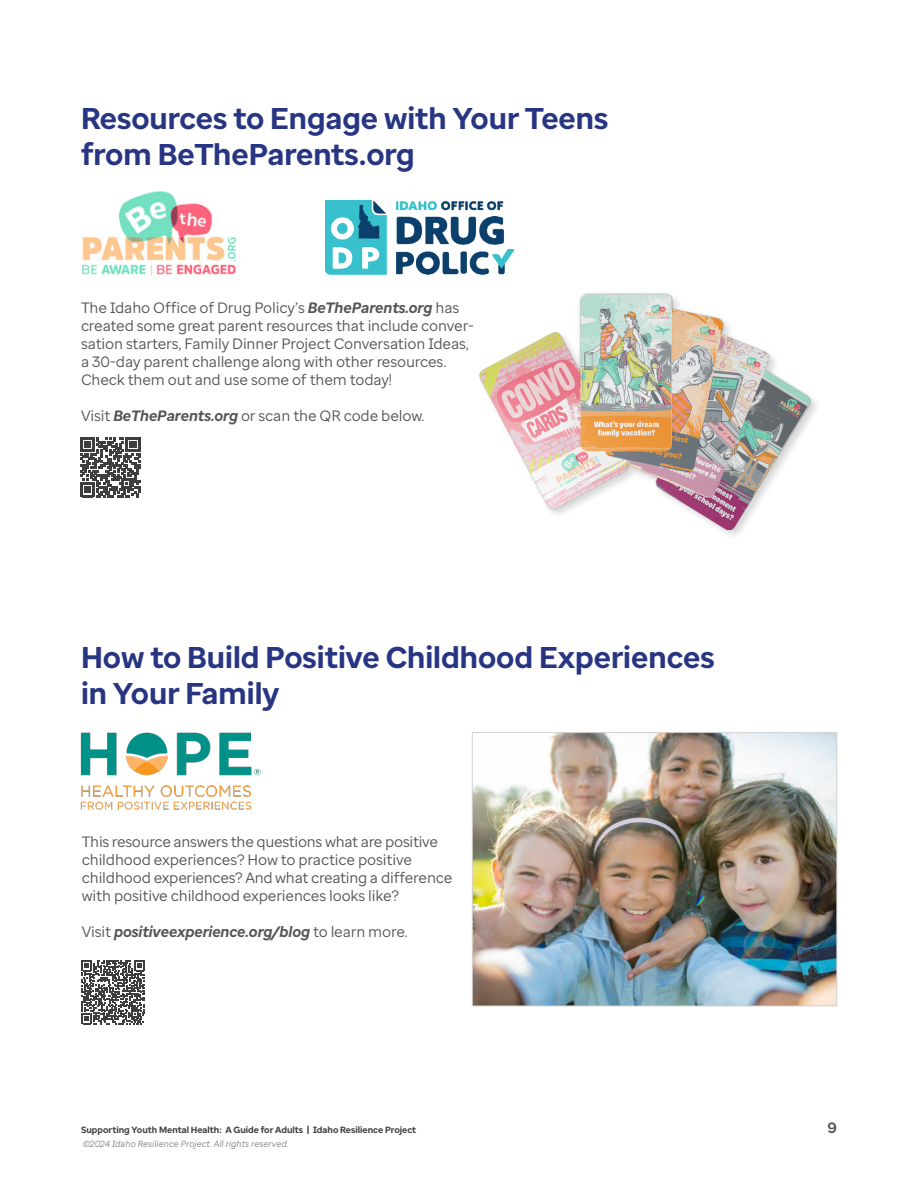
<style>
.page{position:relative;width:918px;height:1188px;background:#fff}
.page>*{position:absolute;margin:0;border:0;box-sizing:border-box;transform-origin:0 0}
.Subheads{font:700 30px/36px "Optum Sans";color:#283582}
.Body_Copy{font:15px/18px "Optum Sans";letter-spacing:-.01em;color:#545557}
.Body_Copy-2{font:italic 700 15px "Optum Sans";letter-spacing:-.01em;color:#545557}
.t1{font:700 15px "Optum Sans";color:#545557}
.t2{font:700 9px "Optum Sans";color:#3e3e3f}
.t3{font:italic 9px "Optum Sans";color:#808285}
.s1{font-weight:700;font-style:italic}
.s2{font-weight:400;font-style:normal}
</style>
<div class="page">
<img style="left:82px;top:191px;width:154px;height:85px">
<svg style="left:80px;top:437px;width:60px;height:60px"></svg>
<img style="left:326px;top:200px;width:178px;height:74px">
<img style="left:453px;top:226px;width:364px;height:310px">
<img style="left:474px;top:734px;width:361px;height:270px">
<div style="left:472px;top:732px;width:365px;height:274px;border:1px solid #d5d3d2"></div>
<svg style="left:81px;top:960px;width:64px;height:64px"></svg>
<img style="left:80px;top:733px;width:180px;height:77px">
<p class="Subheads" style="left:81px;top:100px;width:529px">Resources to Engage with Your Teens from BeTheParents.org</p>
<p class="Body_Copy" style="left:81px;top:298px;width:394px">The Idaho Office of Drug Policy’s <span class="s1">BeTheParents.org</span> has created some great parent resources that include conver&shy;sation starters, Family Dinner Project Conversation Ideas, a 30-day parent challenge along with other resources.<br>Check them out and use some of them today!</p>
<p class="Body_Copy" style="left:81px;top:406px;width:345px">Visit <span class="s1">BeTheParents.org</span> or scan the QR code below.</p>
<p class="Subheads" style="left:81px;top:640px;width:635px">How to Build Positive Childhood Experiences in Your Family</p>
<p class="Body_Copy" style="left:82px;top:833px;width:372px">This resource answers the questions what are positive childhood experiences? How to practice positive childhood experiences? And what creating a difference with positive childhood experiences looks like?</p>
<p class="Body_Copy-2" style="left:82px;top:922px;width:328px"><span class="s2">Visit</span> positiveexperience.org/blog <span class="s2">to learn more.</span></p>
<p class="t2" style="left:81px;top:1124px;width:337px">Supporting Youth Mental Health: A Guide for Adults | Idaho Resilience Project</p>
<p class="t1" style="left:828px;top:1118px;width:11px">9</p>
<p class="t3" style="left:83px;top:1138px;width:207px">©2024 Idaho Resilience Project. All rights reserved.</p>
</div>
